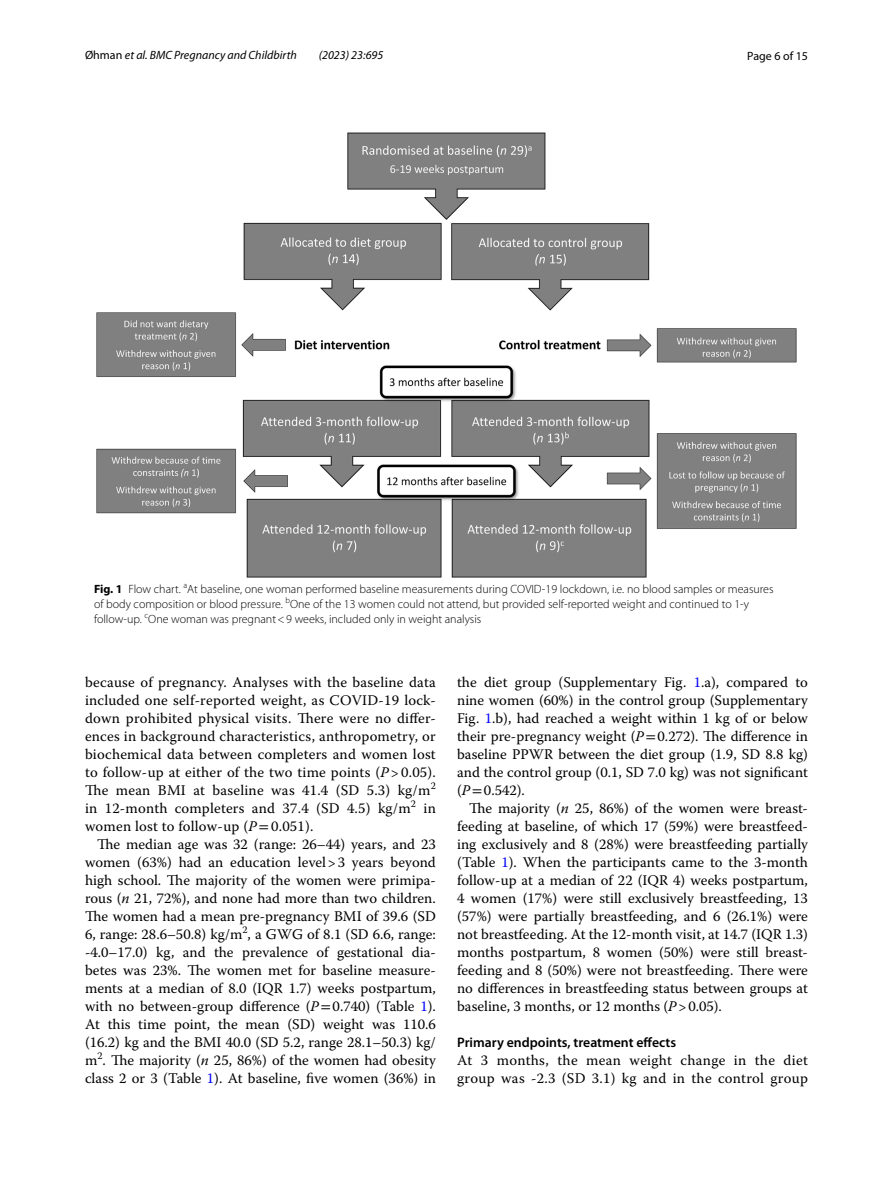
<style>
.page{position:relative;width:893px;height:1187px;background:#fff}
.page>*{position:absolute;margin:0;border:0;box-sizing:border-box;transform-origin:0 0}
.t1{font:14.7px/18px "Warnock Pro";letter-spacing:.005em;color:#000;text-align:justify}
.t2{font:600 13.8px "Myriad Pro";color:#000}
.t3{font:300 12px/15px "Myriad Pro";color:#000}
.t4{font:italic 12px "Myriad Pro";color:#000}
.t5{font:12px "Myriad Pro";color:#000}
.s1{font-style:normal}
.s2{font-weight:700}
.s3{font-style:italic}
.s4{font-family:"STIX"}
.s5{color:#00f}
</style>
<div class="page">
<img style="left:96px;top:133px;width:701px;height:444px">
<p class="t4" style="left:85px;top:48px;width:213px"><span class="s1">Øhman</span> et al. BMC Pregnancy and Childbirth</p>
<p class="t4" style="left:319px;top:48px;width:66px">(2023) 23:695</p>
<p class="t5" style="left:747px;top:48px;width:62px">Page 6 of 15</p>
<p class="t3" style="left:94px;top:581px;width:681px"><span class="s2">Fig. 1</span> Flow chart. <sup>a</sup>At baseline, one woman performed baseline measurements during COVID-19 lockdown, i.e. no blood samples or measures of body composition or blood pressure. <sup>b</sup>One of the 13 women could not attend, but provided self-reported weight and continued to 1-y follow-up. <sup>c</sup>One woman was pregnant&lt;9 weeks, included only in weight analysis</p>
<p class="t1" style="left:85px;top:672px;width:352px">because of pregnancy. Analyses with the baseline data included one self-reported weight, as COVID-19 lock&shy;down prohibited physical visits. There were no differ&shy;ences in background characteristics, anthropometry, or biochemical data between completers and women lost to follow-up at either of the two time points (<span class="s3">P</span> &gt; 0.05).<br>The mean BMI at baseline was 41.4 (SD 5.3) kg/m<sup>2 </sup>in 12-month completers and 37.4 (SD 4.5) kg/m<sup>2</sup> in women lost to follow-up (<span class="s3">P</span><span class="s4">=</span>0.051).</p>
<p class="t1" style="left:85px;top:834px;width:352px;text-indent:12px">The median age was 32 (range: 26–44) years, and 23 women (63%) had an education level&gt;3 years beyond high school. The majority of the women were primipa&shy;rous (<span class="s3">n</span> 21, 72%), and none had more than two children.<br>The women had a mean pre-pregnancy BMI of 39.6 (SD 6, range: 28.6–50.8) kg/m<sup>2</sup>, a GWG of 8.1 (SD 6.6, range: -4.0–17.0) kg, and the prevalence of gestational dia&shy;betes was 23%. The women met for baseline measure&shy;ments at a median of 8.0 (IQR 1.7) weeks postpartum, with no between-group difference (<span class="s3">P</span><span class="s4">=</span>0.740) (Table <span class="s5">1</span>).<br>At this time point, the mean (SD) weight was 110.6 (16.2) kg and the BMI 40.0 (SD 5.2, range 28.1–50.3) kg/ m<sup>2</sup>. The majority (<span class="s3">n</span> 25, 86%) of the women had obesity class 2 or 3 (Table <span class="s5">1</span>). At baseline, five women (36%) in</p>
<p class="t1" style="left:457px;top:672px;width:352px">the diet group (Supplementary Fig. <span class="s5">1</span>.a), compared to nine women (60%) in the control group (Supplementary Fig. <span class="s5">1</span>.b), had reached a weight within 1 kg of or below their pre-pregnancy weight (<span class="s3">P</span><span class="s4">=</span>0.272). The difference in baseline PPWR between the diet group (1.9, SD 8.8 kg) and the control group (0.1, SD 7.0 kg) was not significant (<span class="s3">P</span><span class="s4">=</span>0.542).</p>
<p class="t1" style="left:457px;top:798px;width:352px;text-indent:12px">The majority (<span class="s3">n</span> 25, 86%) of the women were breast&shy;feeding at baseline, of which 17 (59%) were breastfeed&shy;ing exclusively and 8 (28%) were breastfeeding partially (Table <span class="s5">1</span>). When the participants came to the 3-month follow-up at a median of 22 (IQR 4) weeks postpartum, 4 women (17%) were still exclusively breastfeeding, 13 (57%) were partially breastfeeding, and 6 (26.1%) were not breastfeeding. At the 12-month visit, at 14.7 (IQR 1.3) months postpartum, 8 women (50%) were still breast&shy;feeding and 8 (50%) were not breastfeeding. There were no differences in breastfeeding status between groups at baseline, 3 months, or 12 months (<span class="s3">P</span>&gt;0.05).</p>
<p class="t2" style="left:457px;top:1033px;width:221px">Primary endpoints, treatment effects</p>
<p class="t1" style="left:457px;top:1050px;width:352px">At 3 months, the mean weight change in the diet group was -2.3 (SD 3.1) kg and in the control group</p>
</div>
